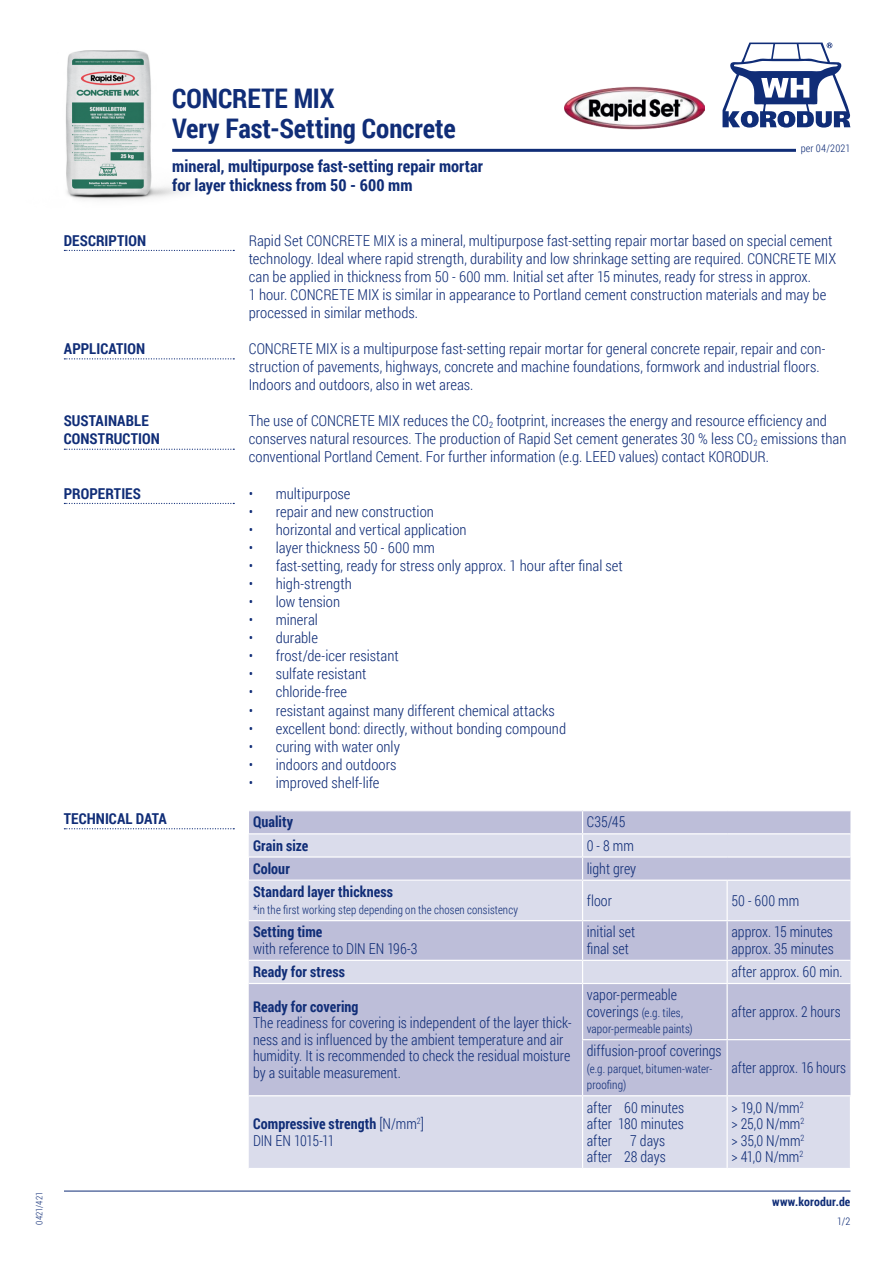
<style>
.page{position:relative;width:893px;height:1263px;background:#fff}
.page>*{position:absolute;margin:0;border:0;box-sizing:border-box;transform-origin:0 0}
.t1{font:700 27px/30px "Roboto Condensed";color:#102d77}
.t2{font:700 16.5px/19.2px "Roboto Condensed";color:#102d77}
.t3{font:300 15px/18.1px "Roboto Condensed";color:#102d77}
.t4{font:300 15px/16.5px "Roboto Condensed";color:#102d77;scale:.95 1}
.t5{font:700 15px/16.5px "Roboto Condensed";letter-spacing:.005em;color:#102d77;scale:.95 1}
.t6{font:700 15px/18px "Roboto Condensed";letter-spacing:.005em;color:#102d77}
.t7{font:300 15px "Roboto Condensed";color:#102d77;scale:.93 1}
.t8{font:300 12px/16.5px "Roboto Condensed";letter-spacing:.01em;color:#102d77;scale:.95 1}
.t9{font:300 12px "Roboto Condensed";letter-spacing:.01em;color:#102d77;scale:.92 1}
.t10{font:700 12px "Roboto Condensed";letter-spacing:.015em;color:#102d77}
.t11{font:300 10.5px "Roboto Condensed";letter-spacing:.02em;color:#102d77}
.t12{font:300 9px "Roboto Condensed";letter-spacing:.005em;color:#102d77}
.s1{font-size:15px}
.s2{font-weight:300}
</style>
<div class="page">
<svg style="left:722px;top:43px;width:128px;height:85px"></svg>
<hr style="left:172px;top:149px;width:678px;height:3px;background:#102d77">
<hr style="left:64px;top:1191px;width:786px;height:1px;background:#102d77">
<svg style="left:64px;top:250px;width:170px;height:1px"></svg>
<svg style="left:64px;top:358px;width:170px;height:1px"></svg>
<svg style="left:64px;top:449px;width:170px;height:1px"></svg>
<svg style="left:64px;top:503px;width:170px;height:1px"></svg>
<svg style="left:64px;top:828px;width:170px;height:1px"></svg>
<div style="left:796px;top:141px;width:54px;height:11px;background:#fff"></div>
<div style="left:249px;top:811px;width:334px;height:23px;background:#bdbed9"></div>
<div style="left:249px;top:834px;width:601px;height:86px;background:#dadceb"></div>
<div style="left:249px;top:857px;width:334px;height:23px;background:#bdbed9"></div>
<svg style="left:249px;top:921px;width:601px;height:174px;background:#c1c2db"></svg>
<div style="left:249px;top:1096px;width:601px;height:72px;background:#dadceb"></div>
<hr style="left:583px;top:879px;width:144px;height:2px;background:#fff">
<hr style="left:582px;top:881px;width:1px;height:39px;background:#fff">
<hr style="left:727px;top:879px;width:123px;height:2px;background:#fff">
<hr style="left:726px;top:881px;width:2px;height:39px;background:#fff">
<hr style="left:582px;top:921px;width:1px;height:39px;background:#fff">
<hr style="left:726px;top:921px;width:2px;height:39px;background:#fff">
<hr style="left:249px;top:960px;width:334px;height:1px;background:#fff">
<hr style="left:583px;top:960px;width:144px;height:1px;background:#fff">
<svg style="left:582px;top:961px;width:1px;height:22px"></svg>
<hr style="left:727px;top:960px;width:123px;height:1px;background:#fff">
<hr style="left:726px;top:961px;width:2px;height:22px;background:#fff">
<hr style="left:249px;top:983px;width:334px;height:1px;background:#fff">
<hr style="left:583px;top:983px;width:144px;height:1px;background:#fff">
<hr style="left:582px;top:984px;width:1px;height:55px;background:#fff">
<hr style="left:727px;top:983px;width:123px;height:1px;background:#fff">
<hr style="left:726px;top:984px;width:2px;height:55px;background:#fff">
<hr style="left:582px;top:1039px;width:145px;height:1px;background:#fff">
<hr style="left:582px;top:1040px;width:1px;height:55px;background:#fff">
<hr style="left:727px;top:1039px;width:123px;height:1px;background:#fff">
<hr style="left:726px;top:1040px;width:2px;height:55px;background:#fff">
<hr style="left:582px;top:1096px;width:1px;height:72px;background:#fff">
<hr style="left:726px;top:1096px;width:2px;height:72px;background:#fff">
<hr style="left:249px;top:833px;width:334px;height:1px;background:#fff">
<hr style="left:249px;top:856px;width:334px;height:2px;background:#fff">
<svg style="left:582px;top:811px;width:268px;height:69px;background:#cacbe0"></svg>
<hr style="left:249px;top:879px;width:334px;height:2px;background:#fff">
<img style="left:66px;top:50px;width:151px;height:150px">
<img style="left:564px;top:86px;width:140px;height:44px">
<p class="t12" style="left:33px;top:1225px;width:34px;rotate:-90deg">0421/421</p>
<h1 class="t1" style="left:172px;top:83px;width:285px">CONCRETE MIX<br>Very Fast-Setting Concrete</h1>
<p class="t2" style="left:172px;top:156px;width:312px">mineral, multipurpose fast-setting repair mortar for layer thickness from 50 - 600 mm</p>
<p class="t11" style="left:801px;top:141px;width:51px">per 04/2021</p>
<p class="t6" style="left:64px;top:231px;width:84px">DESCRIPTION</p>
<p class="t6" style="left:64px;top:339px;width:83px">APPLICATION</p>
<p class="t6" style="left:64px;top:411px;width:98px">SUSTAINABLE<br>CONSTRUCTION</p>
<p class="t6" style="left:64px;top:484px;width:79px">PROPERTIES</p>
<p class="t6" style="left:64px;top:809px;width:105px">TECHNICAL DATA</p>
<p class="t3" style="left:249px;top:231px;width:589px">Rapid Set CONCRETE MIX is a mineral, multipurpose fast-setting repair mortar based on special cement technology. Ideal where rapid strength, durability and low shrinkage setting are required. CONCRETE MIX can be applied in thickness from 50 - 600 mm. Initial set after 15 minutes, ready for stress in approx.<br>1 hour. CONCRETE MIX is similar in appearance to Portland cement construction materials and may be processed in similar methods.</p>
<p class="t3" style="left:249px;top:339px;width:578px">CONCRETE MIX is a multipurpose fast-setting repair mortar for general concrete repair, repair and con&shy;struction of pavements, highways, concrete and machine foundations, formwork and industrial floors.<br>Indoors and outdoors, also in wet areas.</p>
<p class="t3" style="left:249px;top:411px;width:599px">The use of CONCRETE MIX reduces the CO<sub>2</sub> footprint, increases the energy and resource efficiency and conserves natural resources. The production of Rapid Set cement generates 30 % less CO<sub>2</sub> emissions than conventional Portland Cement. For further information (e.g. LEED values) contact KORODUR.</p>
<p class="t3" style="left:249px;top:484px;width:103px">• multipurpose</p>
<p class="t3" style="left:249px;top:502px;width:187px">• repair and new construction</p>
<p class="t3" style="left:249px;top:520px;width:219px">• horizontal and vertical application</p>
<p class="t3" style="left:249px;top:538px;width:188px">• layer thickness 50 - 600 mm</p>
<p class="t3" style="left:249px;top:556px;width:376px">• fast-setting, ready for stress only approx. 1 hour after final set</p>
<p class="t3" style="left:249px;top:574px;width:105px">• high-strength</p>
<p class="t3" style="left:249px;top:592px;width:93px">• low tension</p>
<p class="t3" style="left:249px;top:610px;width:71px">• mineral</p>
<p class="t3" style="left:249px;top:628px;width:71px">• durable</p>
<p class="t3" style="left:249px;top:646px;width:152px">• frost/de-icer resistant</p>
<p class="t3" style="left:249px;top:664px;width:119px">• sulfate resistant</p>
<p class="t3" style="left:249px;top:682px;width:100px">• chloride-free</p>
<p class="t3" style="left:249px;top:701px;width:307px">• resistant against many different chemical attacks</p>
<p class="t3" style="left:249px;top:719px;width:319px">• excellent bond: directly, without bonding compound</p>
<p class="t3" style="left:249px;top:737px;width:153px">• curing with water only</p>
<p class="t3" style="left:249px;top:755px;width:149px">• indoors and outdoors</p>
<p class="t3" style="left:249px;top:773px;width:132px">• improved shelf-life</p>
<p class="t5" style="left:253px;top:813px;width:44px">Quality</p>
<p class="t4" style="left:587px;top:813px;width:42px">C35/45</p>
<p class="t5" style="left:253px;top:836px;width:60px">Grain size</p>
<p class="t4" style="left:587px;top:836px;width:51px">0 - 8 mm</p>
<p class="t5" style="left:253px;top:860px;width:40px">Colour</p>
<p class="t4" style="left:587px;top:860px;width:54px">light grey</p>
<p class="t5" style="left:253px;top:883px;width:149px">Standard layer thickness</p>
<p class="t9" style="left:253px;top:901px;width:289px">*in the first working step depending on the chosen consistency</p>
<p class="t4" style="left:587px;top:891px;width:28px">floor</p>
<p class="t4" style="left:731px;top:891px;width:73px">50 - 600 mm</p>
<p class="t5" style="left:253px;top:923px;width:75px">Setting time</p>
<p class="t4" style="left:253px;top:940px;width:175px">with reference to DIN EN 196-3</p>
<p class="t4" style="left:587px;top:923px;width:52px">initial set final set</p>
<p class="t4" style="left:731px;top:923px;width:109px">approx. 15 minutes approx. 35 minutes</p>
<p class="t5" style="left:253px;top:963px;width:98px">Ready for stress</p>
<p class="t4" style="left:731px;top:963px;width:119px">after approx. 60 min.</p>
<p class="t5" style="left:253px;top:998px;width:113px">Ready for covering</p>
<p class="t4" style="left:253px;top:1014px;width:337px">The readiness for covering is independent of the layer thick&shy;ness and is influenced by the ambient temperature and air humidity. It is recommended to check the residual moisture by a suitable measurement.</p>
<p class="t4" style="left:587px;top:986px;width:97px">vapor-permeable</p>
<p class="t8" style="left:587px;top:1004px;width:113px"><span class="s1">coverings</span> (e.g. tiles, vapor-permeable paints)</p>
<p class="t7" style="left:731px;top:1001px;width:119px">after approx. 2 hours</p>
<p class="t4" style="left:587px;top:1042px;width:143px">diffusion-proof coverings</p>
<p class="t8" style="left:587px;top:1060px;width:133px">(e.g. parquet, bitumen-water&shy;proofing)</p>
<p class="t7" style="left:731px;top:1057px;width:125px">after approx. 16 hours</p>
<p class="t5" style="left:253px;top:1115px;width:182px">Compressive strength <span class="s2">[N/mm</span><sup>2</sup><span class="s2">]<br>DIN EN 1015-11</span></p>
<p class="t4" style="left:587px;top:1098px;width:104px">after 60 minutes after 180 minutes after 7 days after 28 days</p>
<p class="t4" style="left:731px;top:1098px;width:78px;text-align:justify">&gt; 19,0 N/mm<sup>2 </sup>&gt; 25,0 N/mm<sup>2 </sup>&gt; 35,0 N/mm<sup>2 </sup>&gt; 41,0 N/mm<sup>2</sup></p>
<p class="t10" style="left:772px;top:1193px;width:80px">www.korodur.de</p>
<p class="t11" style="left:837px;top:1214px;width:15px">1/2</p>
</div>
